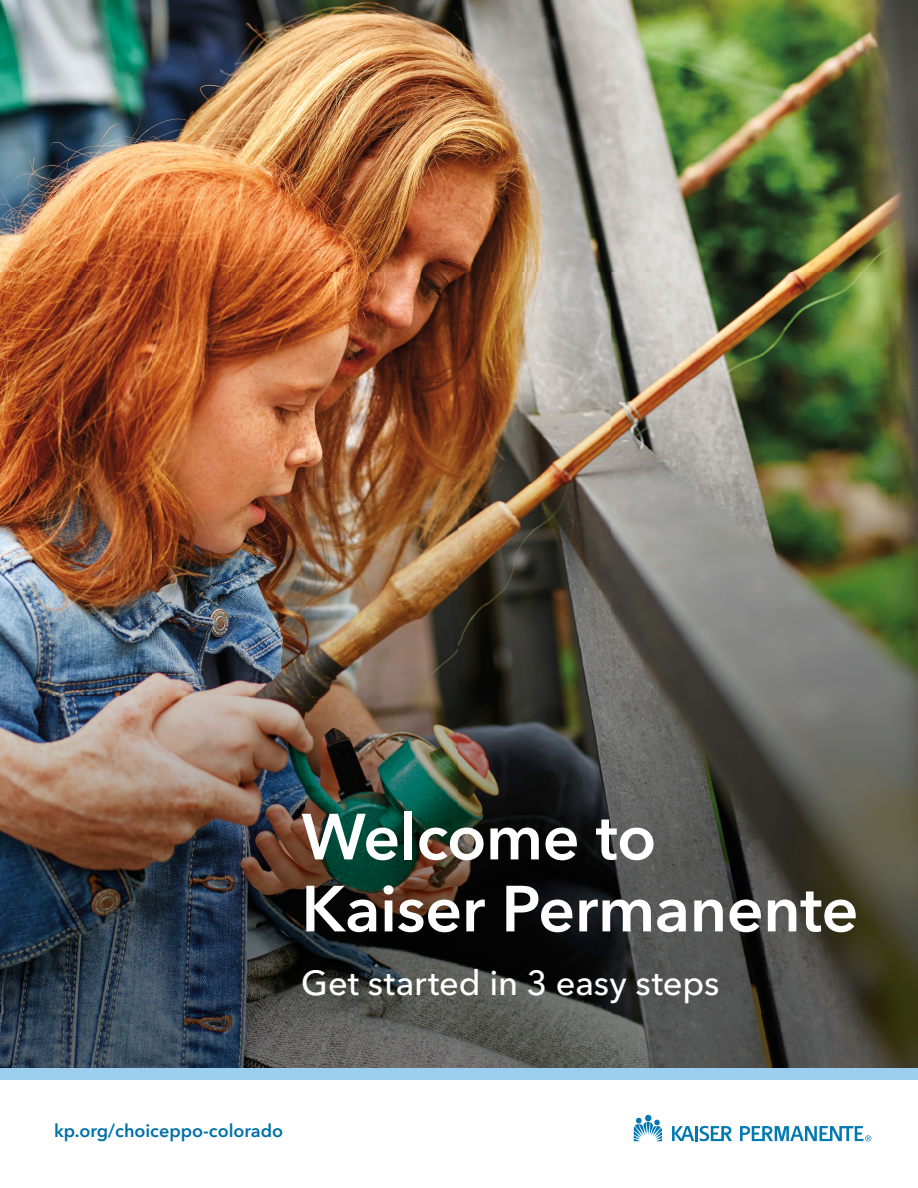
<style>
.page{position:relative;width:918px;height:1188px;background:#fff}
.page>*{position:absolute;margin:0;border:0;box-sizing:border-box;transform-origin:0 0}
.t1{font:600 64.5px/72px "Avenir Next LT Pro";letter-spacing:-.01em;color:#fff}
.t2{font:500 34.5px "Avenir Next LT Pro";letter-spacing:-.005em;color:#fff}
.t3{font:600 18px "Avenir Next LT Pro";color:#0070a8}
</style>
<div class="page">
<img style="left:0;top:0;width:918px;height:1068px">
<div style="left:0;top:1068px;width:918px;height:12px;background:#9ccef0"></div>
<svg style="left:634px;top:1115px;width:28px;height:26px"></svg>
<hr style="left:695px;top:1126px;width:3px;height:15px;background:#0079b3">
<svg style="left:672px;top:1126px;width:22px;height:15px"></svg>
<svg style="left:700px;top:1126px;width:32px;height:15px"></svg>
<svg style="left:740px;top:1126px;width:131px;height:16px"></svg>
<p class="t1" style="left:301px;top:801px;width:559px">Welcome to<br>Kaiser Permanente</p>
<h1 class="t2" style="left:301px;top:962px;width:420px">Get started in 3 easy steps</h1>
<p class="t3" style="left:54px;top:1119px;width:231px">kp.org/choiceppo-colorado</p>
</div>
